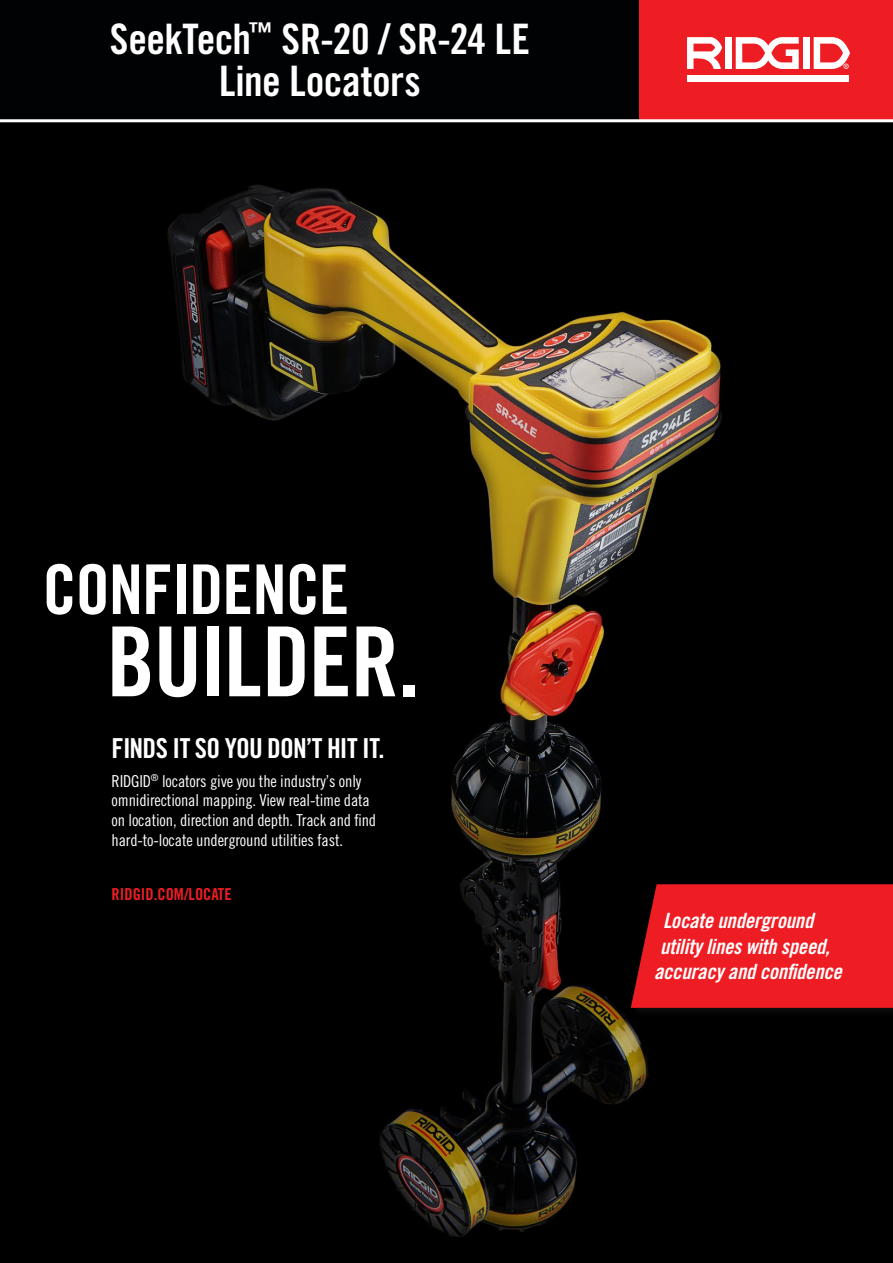
<style>
.page{position:relative;width:893px;height:1263px;background:#fff}
.page>*{position:absolute;margin:0;border:0;box-sizing:border-box;transform-origin:0 0}
.t1{font:96.6px "Trade Gothic LT Pro Bd Cn 20";letter-spacing:-.015em;color:#fff}
.t2{font:68.7px "Trade Gothic LT Pro Bd Cn 20";letter-spacing:-.015em;color:#fff}
.t3{font:42px/42px "Trade Gothic LT Pro Bd Cn 20";letter-spacing:-.01em;color:#fff;text-align:center}
.t4{font:27.45px "Trade Gothic LT Pro Bd Cn 20";letter-spacing:-.03em;color:#fff}
.t5{font:21px/25.2px "Trade Gothic LT Pro Bd Cn 20 Obl";letter-spacing:-.01em;color:#fff}
.t6{font:16.5px/19.8px "Trade Gothic LT Pro Cn 18";letter-spacing:-.01em;color:#fff}
.t7{font:16.5px "Trade Gothic LT Pro Bd Cn 20";color:#ee1d23}
</style>
<div class="page">
<div style="left:0;top:122px;width:893px;height:1141px;background:#000"></div>
<img style="left:19px;top:122px;width:874px;height:1115px">
<div style="left:0;top:0;width:640px;height:119px;background:#010203"></div>
<div style="left:640px;top:0;width:253px;height:119px;background:#ee1d23"></div>
<div style="left:687px;top:75px;width:162px;height:7px;background:#fff"></div>
<div style="left:725px;top:37px;width:6px;height:32px;background:#fff"></div>
<div style="left:803px;top:37px;width:6px;height:32px;background:#fff"></div>
<svg style="left:687px;top:37px;width:35px;height:32px"></svg>
<svg style="left:736px;top:37px;width:63px;height:32px"></svg>
<svg style="left:814px;top:37px;width:36px;height:32px"></svg>
<div style="left:632px;top:883px;width:261px;height:134px;background:#070606"></div>
<div style="left:631px;top:884px;width:262px;height:124px;background:#ee1d23"></div>
<p class="t3" style="left:110px;top:17px;width:422px">SeekTech<sup>™</sup> SR-20 / SR-24 LE<br>Line Locators</p>
<p class="t2" style="left:43px;top:548px;width:308px">CONFIDENCE</p>
<p class="t1" style="left:107px;top:603px;width:315px">BUILDER.</p>
<p class="t4" style="left:112px;top:732px;width:274px">FINDS IT SO YOU DON’T HIT IT.</p>
<p class="t6" style="left:112px;top:771px;width:266px">RIDGID<sup>®</sup> locators give you the industry’s only omnidirectional mapping. View real-time data on location, direction and depth. Track and find hard-to-locate underground utilities fast.</p>
<p class="t7" style="left:112px;top:884px;width:122px">RIDGID.COM/LOCATE</p>
<p class="t5" style="left:654px;top:909px;width:189px;text-indent:9px">Locate underground utility lines with speed, accuracy and confidence</p>
</div>
